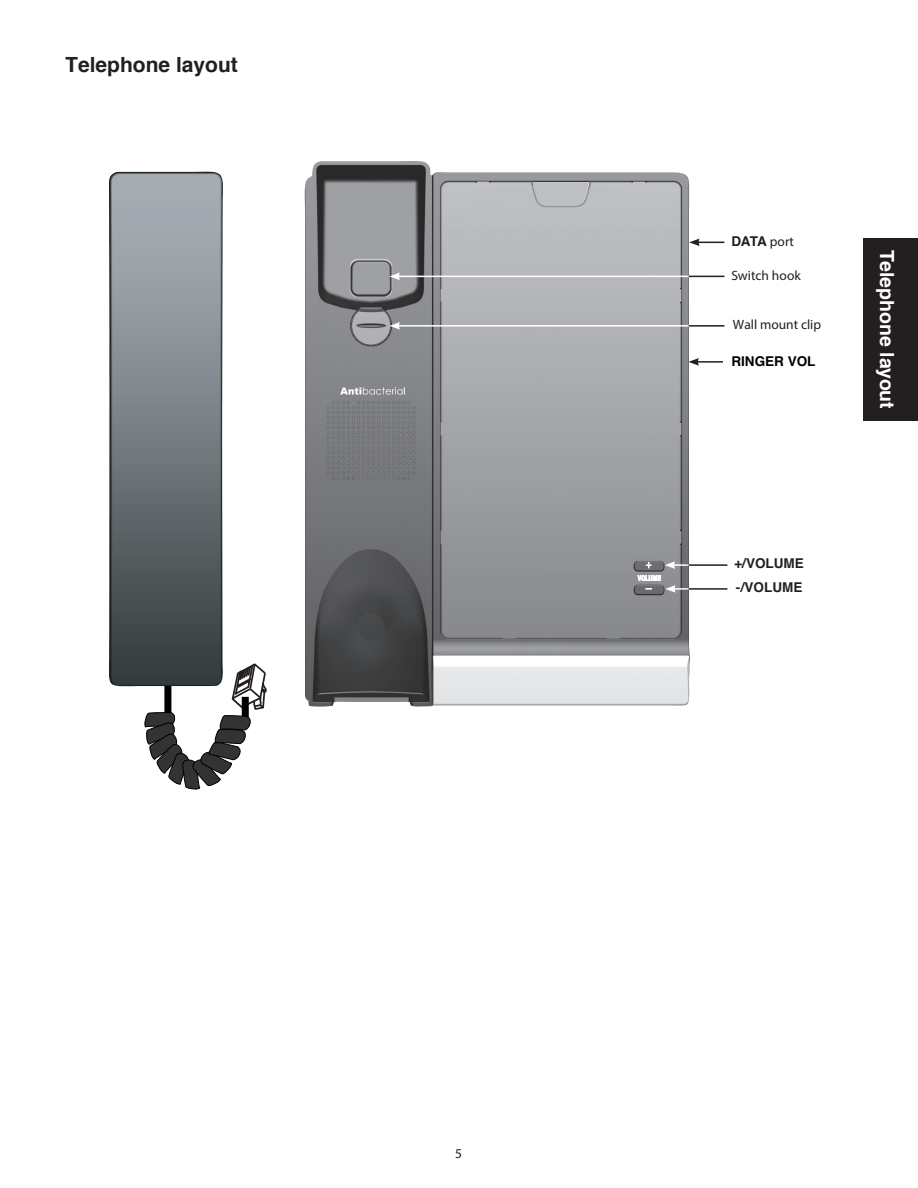
<style>
.page{position:relative;width:918px;height:1188px;background:#fff}
.page>*{position:absolute;margin:0;border:0;box-sizing:border-box;transform-origin:0 0}
.Vheading{font:700 21px "Helvetica";color:#231f20}
.t1{font:700 19.5px "Helvetica";letter-spacing:-.005em;color:#fff}
.Vbody_1{font:13.5px "Myriad Pro";color:#231f20}
.Vbody_1-2{font:700 13.5px "Helvetica";color:#231f20}
.Vbody_1-3{font:700 13.5px "Helvetica";color:#000}
.s1{font-family:"Myriad Pro";font-weight:400}
</style>
<div class="page">
<div style="left:863px;top:238px;width:55px;height:183px;background:#231f20"></div>
<svg style="left:144px;top:663px;width:123px;height:126px"></svg>
<img style="left:109px;top:171px;width:116px;height:517px">
<hr style="left:697px;top:361px;width:26px;height:2px;background:#231f20">
<svg style="left:691px;top:358px;width:8px;height:8px"></svg>
<img style="left:305px;top:161px;width:386px;height:546px">
<svg style="left:340px;top:387px;width:65px;height:8px"></svg>
<svg style="left:646px;top:562px;width:6px;height:6px"></svg>
<svg style="left:533px;top:182px;width:56px;height:24px"></svg>
<hr style="left:689px;top:325px;width:35px;height:2px;background:#231f20">
<hr style="left:398px;top:325px;width:291px;height:2px;background:#fff">
<svg style="left:389px;top:322px;width:11px;height:8px"></svg>
<svg style="left:689px;top:239px;width:35px;height:7px"></svg>
<hr style="left:686px;top:564px;width:41px;height:2px;background:#231f20">
<svg style="left:665px;top:561px;width:24px;height:8px"></svg>
<hr style="left:687px;top:588px;width:40px;height:2px;background:#231f20">
<svg style="left:638px;top:575px;width:51px;height:18px"></svg>
<hr style="left:689px;top:276px;width:35px;height:1px;background:#231f20">
<hr style="left:398px;top:276px;width:291px;height:1px;background:#fff">
<svg style="left:389px;top:273px;width:11px;height:7px"></svg>
<p class="Vheading" style="left:65px;top:51px;width:174px">Telephone layout</p>
<p class="Vbody_1" style="left:455px;top:1145px;width:8px">5</p>
<p class="Vbody_1-2" style="left:731px;top:233px;width:64px">DATA <span class="s1">port</span></p>
<p class="Vbody_1" style="left:731px;top:267px;width:71px">Switch hook</p>
<p class="Vbody_1" style="left:733px;top:316px;width:90px">Wall mount clip</p>
<p class="Vbody_1-3" style="left:731px;top:353px;width:86px">RINGER VOL</p>
<h2 class="t1" style="left:899px;top:250px;width:160px;rotate:90deg">Telephone layout</h2>
<p class="Vbody_1-2" style="left:734px;top:555px;width:71px">+/VOLUME</p>
<p class="Vbody_1-2" style="left:736px;top:579px;width:68px">-/VOLUME</p>
</div>
